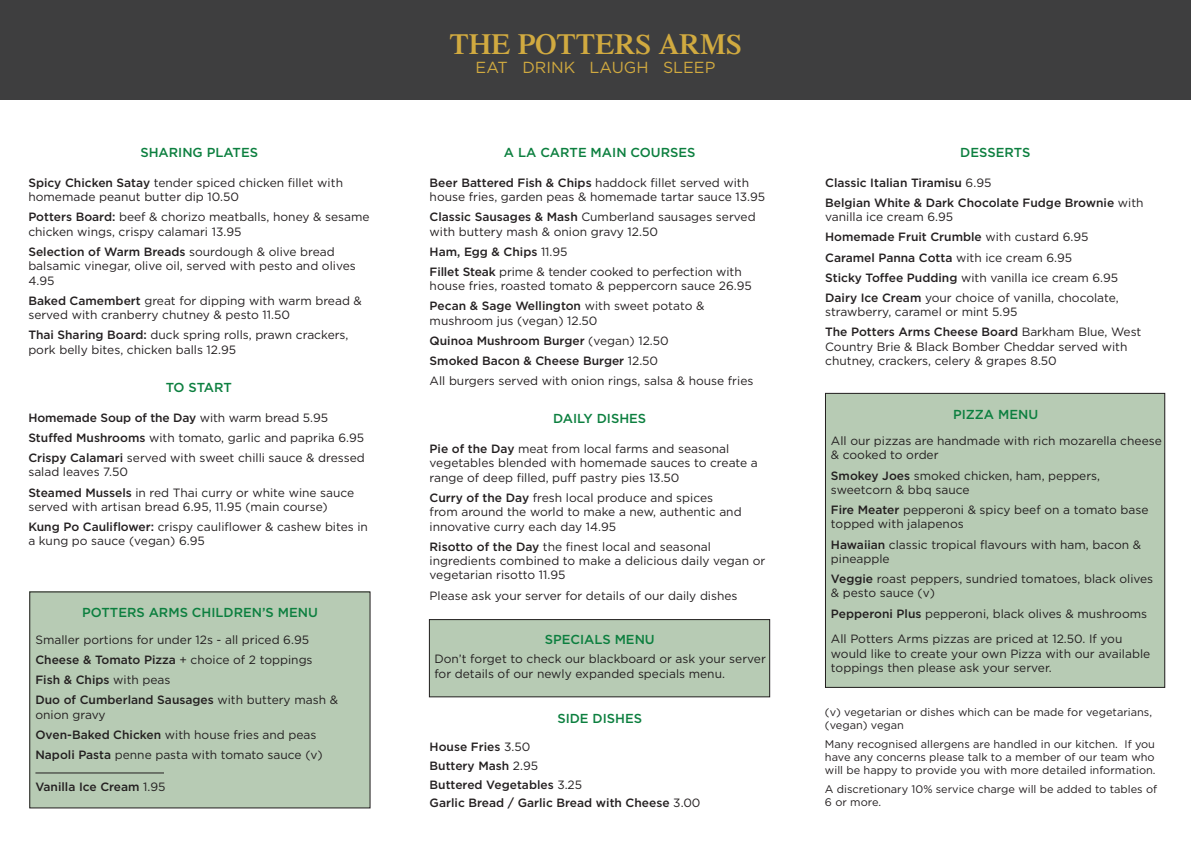
<style>
.page{position:relative;width:1191px;height:851px;background:#fff}
.page>*{position:absolute;margin:0;border:0;box-sizing:border-box;transform-origin:0 0}
.t1{font:600 29px "Times";color:#d1aa40}
.t2{font:16px "Gotham";color:#d1aa40}
.t3{font:500 13px "Gotham";color:#0c7f3f}
.t4{font:12px/14.4px "Gotham";color:#231f20}
.t5{font:500 12px/14.4px "Gotham";color:#231f20}
.t6{font:11px/13.2px "Gotham";color:#231f20}
.s1{font-weight:500}
.s2{font-weight:400}
.s3{font-size:28px}
</style>
<div class="page">
<div style="left:0;top:0;width:1191px;height:99px;background:#3e3e3f"></div>
<div style="left:825px;top:393px;width:339px;height:294px;background:#b7cbb4"></div>
<div style="left:825px;top:393px;width:340px;height:294px;border:1px solid #231f20"></div>
<div style="left:30px;top:592px;width:340px;height:215px;background:#b7cbb4"></div>
<hr style="left:35px;top:772px;width:129px;height:1px;background:#231f20">
<div style="left:429px;top:619px;width:340px;height:77px;background:#b7cbb4"></div>
<div style="left:429px;top:619px;width:341px;height:78px;border:1px solid #231f20"></div>
<p class="t3" style="left:140px;top:144px;width:119px">SHARING PLATES</p>
<p class="t4" style="left:28px;top:175px;width:316px"><span class="s1">Spicy Chicken Satay</span> tender spiced chicken fillet with homemade peanut butter dip 10.50</p>
<p class="t4" style="left:28px;top:210px;width:343px"><span class="s1">Potters Board:</span> beef &amp; chorizo meatballs, honey &amp; sesame chicken wings, crispy calamari 13.95</p>
<p class="t4" style="left:28px;top:244px;width:329px"><span class="s1">Selection of Warm Breads</span> sourdough &amp; olive bread balsamic vinegar, olive oil, served with pesto and olives<br>4.95</p>
<p class="t4" style="left:28px;top:293px;width:335px"><span class="s1">Baked Camembert</span> great for dipping with warm bread &amp; served with cranberry chutney &amp; pesto 11.50</p>
<p class="t4" style="left:28px;top:327px;width:322px"><span class="s1">Thai Sharing Board:</span> duck spring rolls, prawn crackers, pork belly bites, chicken balls 12.95</p>
<p class="t3" style="left:166px;top:379px;width:68px">TO START</p>
<p class="t5" style="left:28px;top:410px;width:301px">Homemade Soup of the Day <span class="s2">with warm bread 5.95</span></p>
<p class="t4" style="left:28px;top:430px;width:337px"><span class="s1">Stuffed Mushrooms</span> with tomato, garlic and paprika 6.95</p>
<p class="t4" style="left:28px;top:450px;width:338px"><span class="s1">Crispy Calamari</span> served with sweet chilli sauce &amp; dressed salad leaves 7.50</p>
<p class="t4" style="left:28px;top:484px;width:327px"><span class="s1">Steamed Mussels</span> in red Thai curry or white wine sauce served with artisan bread 6.95, 11.95 (main course)</p>
<p class="t4" style="left:28px;top:519px;width:341px"><span class="s1">Kung Po Cauliflower:</span> crispy cauliflower &amp; cashew bites in a kung po sauce (vegan) 6.95</p>
<p class="t3" style="left:82px;top:604px;width:237px">POTTERS ARMS CHILDREN’S MENU</p>
<p class="t4" style="left:35px;top:632px;width:275px">Smaller portions for under 12s - all priced 6.95</p>
<p class="t5" style="left:35px;top:652px;width:279px">Cheese &amp; Tomato Pizza <span class="s2">+ choice of 2 toppings</span></p>
<p class="t5" style="left:35px;top:672px;width:137px">Fish &amp; Chips <span class="s2">with peas</span></p>
<p class="t4" style="left:35px;top:692px;width:304px"><span class="s1">Duo of Cumberland Sausages</span> with buttery mash &amp; onion gravy</p>
<p class="t4" style="left:35px;top:727px;width:282px"><span class="s1">Oven-Baked Chicken</span> with house fries and peas</p>
<p class="t4" style="left:35px;top:747px;width:289px"><span class="s1">Napoli Pasta</span> penne pasta with tomato sauce (v)</p>
<p class="t5" style="left:35px;top:779px;width:132px">Vanilla Ice Cream <span class="s2">1.95</span></p>
<p class="t1" style="left:449px;top:27px;width:294px">THE POTTER<span class="s3">S</span> ARM<span class="s3">S</span></p>
<p class="t2" style="left:475px;top:57px;width:241px">EAT DRINK LAUGH SLEEP</p>
<p class="t3" style="left:504px;top:144px;width:193px">A LA CARTE MAIN COURSES</p>
<p class="t4" style="left:429px;top:175px;width:337px"><span class="s1">Beer Battered Fish &amp; Chips</span> haddock fillet served with house fries, garden peas &amp; homemade tartar sauce 13.95</p>
<p class="t4" style="left:429px;top:210px;width:327px"><span class="s1">Classic Sausages &amp; Mash</span> Cumberland sausages served with buttery mash &amp; onion gravy 12.50</p>
<p class="t5" style="left:429px;top:244px;width:139px">Ham, Egg &amp; Chips <span class="s2">11.95</span></p>
<p class="t4" style="left:429px;top:264px;width:324px"><span class="s1">Fillet Steak</span> prime &amp; tender cooked to perfection with house fries, roasted tomato &amp; peppercorn sauce 26.95</p>
<p class="t4" style="left:429px;top:299px;width:276px"><span class="s1">Pecan &amp; Sage Wellington</span> with sweet potato &amp; mushroom jus (vegan) 12.50</p>
<p class="t5" style="left:429px;top:333px;width:241px">Quinoa Mushroom Burger <span class="s2">(vegan) 12.50</span></p>
<p class="t5" style="left:429px;top:353px;width:230px">Smoked Bacon &amp; Cheese Burger <span class="s2">12.50</span></p>
<p class="t4" style="left:429px;top:373px;width:325px">All burgers served with onion rings, salsa &amp; house fries</p>
<p class="t3" style="left:553px;top:410px;width:95px">DAILY DISHES</p>
<p class="t4" style="left:429px;top:441px;width:330px"><span class="s1">Pie of the Day</span> meat from local farms and seasonal vegetables blended with homemade sauces to create a range of deep filled, puff pastry pies 13.50</p>
<p class="t4" style="left:429px;top:490px;width:313px"><span class="s1">Curry of the Day</span> fresh local produce and spices from around the world to make a new, authentic and innovative curry each day 14.95</p>
<p class="t4" style="left:429px;top:539px;width:337px"><span class="s1">Risotto of the Day</span> the finest local and seasonal ingredients combined to make a delicious daily vegan or vegetarian risotto 11.95</p>
<p class="t4" style="left:429px;top:587px;width:309px">Please ask your server for details of our daily dishes</p>
<p class="t3" style="left:544px;top:631px;width:112px">SPECIALS MENU</p>
<p class="t4" style="left:434px;top:651px;width:333px">Don’t forget to check our blackboard or ask your server for details of our newly expanded specials menu.</p>
<p class="t3" style="left:557px;top:709px;width:86px">SIDE DISHES</p>
<p class="t5" style="left:429px;top:739px;width:102px">House Fries <span class="s2">3.50</span></p>
<p class="t5" style="left:429px;top:758px;width:110px">Buttery Mash <span class="s2">2.95</span></p>
<p class="t5" style="left:429px;top:777px;width:154px">Buttered Vegetables <span class="s2">3.25</span></p>
<p class="t5" style="left:429px;top:795px;width:272px">Garlic Bread / Garlic Bread with Cheese <span class="s2">3.00</span></p>
<p class="t3" style="left:960px;top:144px;width:72px">DESSERTS</p>
<p class="t5" style="left:825px;top:175px;width:168px">Classic Italian Tiramisu <span class="s2">6.95</span></p>
<p class="t5" style="left:825px;top:195px;width:320px">Belgian White &amp; Dark Chocolate Fudge Brownie <span class="s2">with vanilla ice cream 6.95</span></p>
<p class="t5" style="left:825px;top:230px;width:265px">Homemade Fruit Crumble <span class="s2">with custard 6.95</span></p>
<p class="t5" style="left:825px;top:250px;width:248px">Caramel Panna Cotta <span class="s2">with ice cream 6.95</span></p>
<p class="t4" style="left:825px;top:270px;width:294px"><span class="s1">Sticky Toffee Pudding</span> with vanilla ice cream 6.95</p>
<p class="t4" style="left:825px;top:290px;width:295px"><span class="s1">Dairy Ice Cream</span> your choice of vanilla, chocolate, strawberry, caramel or mint 5.95</p>
<p class="t4" style="left:825px;top:324px;width:318px"><span class="s1">The Potters Arms Cheese Board</span> Barkham Blue, West<br>Country Brie &amp; Black Bomber Cheddar served with chutney, crackers, celery &amp; grapes 8.50</p>
<p class="t3" style="left:953px;top:405px;width:87px">PIZZA MENU</p>
<p class="t4" style="left:831px;top:433px;width:332px">All our pizzas are handmade with rich mozarella cheese &amp; cooked to order</p>
<p class="t4" style="left:831px;top:467px;width:271px"><span class="s1">Smokey Joes</span> smoked chicken, ham, peppers, sweetcorn &amp; bbq sauce</p>
<p class="t4" style="left:831px;top:502px;width:319px"><span class="s1">Fire Meater</span> pepperoni &amp; spicy beef on a tomato base topped with jalapenos</p>
<p class="t4" style="left:831px;top:536px;width:312px"><span class="s1">Hawaiian</span> classic tropical flavours with ham, bacon &amp; pineapple</p>
<p class="t4" style="left:831px;top:571px;width:324px"><span class="s1">Veggie</span> roast peppers, sundried tomatoes, black olives &amp; pesto sauce (v)</p>
<p class="t4" style="left:831px;top:605px;width:318px"><span class="s1">Pepperoni Plus</span> pepperoni, black olives &amp; mushrooms</p>
<p class="t4" style="left:831px;top:631px;width:321px">All Potters Arms pizzas are priced at 12.50. If you would like to create your own Pizza with our available toppings then please ask your server.</p>
<p class="t6" style="left:825px;top:705px;width:328px">(v) vegetarian or dishes which can be made for vegetarians, (vegan) vegan</p>
<p class="t6" style="left:825px;top:737px;width:332px;text-align:justify">Many recognised allergens are handled in our kitchen. If you have any concerns please talk to a member of our team who will be happy to provide you with more detailed information.</p>
<p class="t6" style="left:825px;top:782px;width:334px">A discretionary 10% service charge will be added to tables of<br>6 or more.</p>
</div>
